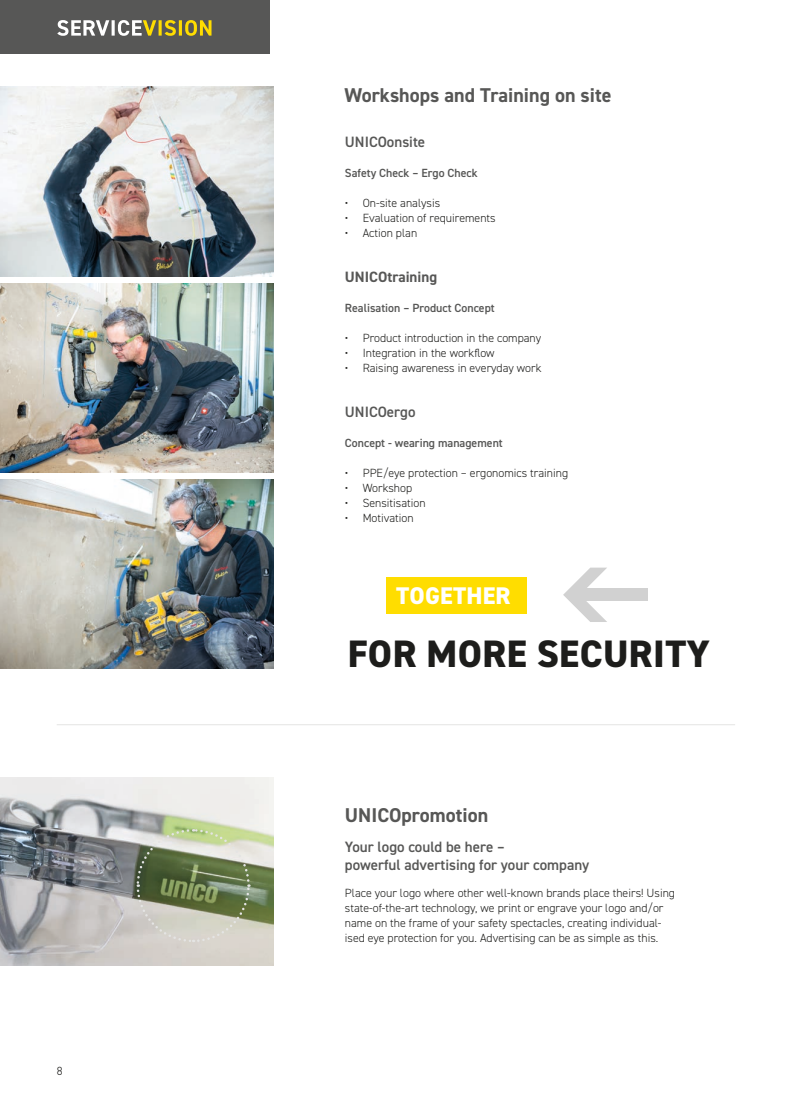
<style>
.page{position:relative;width:791px;height:1099px;background:#fff}
.page>*{position:absolute;margin:0;border:0;box-sizing:border-box;transform-origin:0 0}
.t1{font:800 38.38px "DIN2014";letter-spacing:.01em;color:#1d1d1b}
.t2{font:800 24.12px "DIN2014";letter-spacing:.01em;color:#fff}
.t3{font:700 20px "DIN2014";color:#575756}
.t4{font:600 15px/18px "DIN2014";color:#575756}
.t5{font:700 15px "DIN2014";color:#575756}
.t6{font:300 11.88px/15px "DIN2014";color:#1d1d1b}
.t7{font:600 11.88px "DIN2014";color:#575756}
</style>
<div class="page">
<img style="left:0;top:283px;width:273px;height:189px">
<img style="left:0;top:87px;width:273px;height:189px">
<img style="left:0;top:479px;width:273px;height:189px">
<img style="left:0;top:777px;width:273px;height:188px">
<svg style="left:135px;top:827px;width:116px;height:116px;background:#9ca588"></svg>
<hr style="left:57px;top:724px;width:677px;height:1px;background:#e4e4e3">
<div style="left:575px;top:589px;width:72px;height:12px;background:#d1d1d1"></div>
<svg style="left:563px;top:567px;width:44px;height:55px"></svg>
<div style="left:385px;top:577px;width:141px;height:36px;background:#fd0"></div>
<div style="left:0;top:0;width:269px;height:54px;background:#575756"></div>
<svg style="left:57px;top:20px;width:154px;height:16px"></svg>
<p class="t6" style="left:57px;top:1063px;width:7px">8</p>
<h3 class="t3" style="left:344px;top:81px;width:268px">Workshops and Training on site</h3>
<p class="t4" style="left:345px;top:132px;width:82px">UNICOonsite</p>
<p class="t7" style="left:345px;top:165px;width:134px">Safety Check – Ergo Check</p>
<p class="t6" style="left:345px;top:195px;width:97px">• On-site analysis</p>
<p class="t6" style="left:345px;top:210px;width:152px">• Evaluation of requirements</p>
<p class="t6" style="left:345px;top:225px;width:74px">• Action plan</p>
<p class="t5" style="left:345px;top:267px;width:94px">UNICOtraining</p>
<p class="t7" style="left:345px;top:300px;width:151px">Realisation – Product Concept</p>
<p class="t6" style="left:345px;top:330px;width:198px">• Product introduction in the company</p>
<p class="t6" style="left:345px;top:345px;width:151px">• Integration in the workflow</p>
<p class="t6" style="left:345px;top:360px;width:198px">• Raising awareness in everyday work</p>
<p class="t4" style="left:345px;top:402px;width:72px">UNICOergo</p>
<p class="t7" style="left:345px;top:435px;width:159px">Concept - wearing management</p>
<p class="t6" style="left:345px;top:465px;width:224px">• PPE/eye protection – ergonomics training</p>
<p class="t6" style="left:345px;top:480px;width:69px">• Workshop</p>
<p class="t6" style="left:345px;top:495px;width:82px">• Sensitisation</p>
<p class="t6" style="left:345px;top:510px;width:70px">• Motivation</p>
<h2 class="t2" style="left:396px;top:580px;width:116px">TOGETHER</h2>
<h1 class="t1" style="left:347px;top:628px;width:363px">FOR MORE SECURITY</h1>
<h3 class="t3" style="left:345px;top:801px;width:145px">UNICOpromotion</h3>
<p class="t4" style="left:345px;top:837px;width:246px">Your logo could be here –<br>powerful advertising for your company</p>
<p class="t6" style="left:345px;top:885px;width:331px">Place your logo where other well-known brands place theirs! Using state-of-the-art technology, we print or engrave your logo and/or name on the frame of your safety spectacles, creating individual&shy;ised eye protection for you. Advertising can be as simple as this.</p>
</div>
